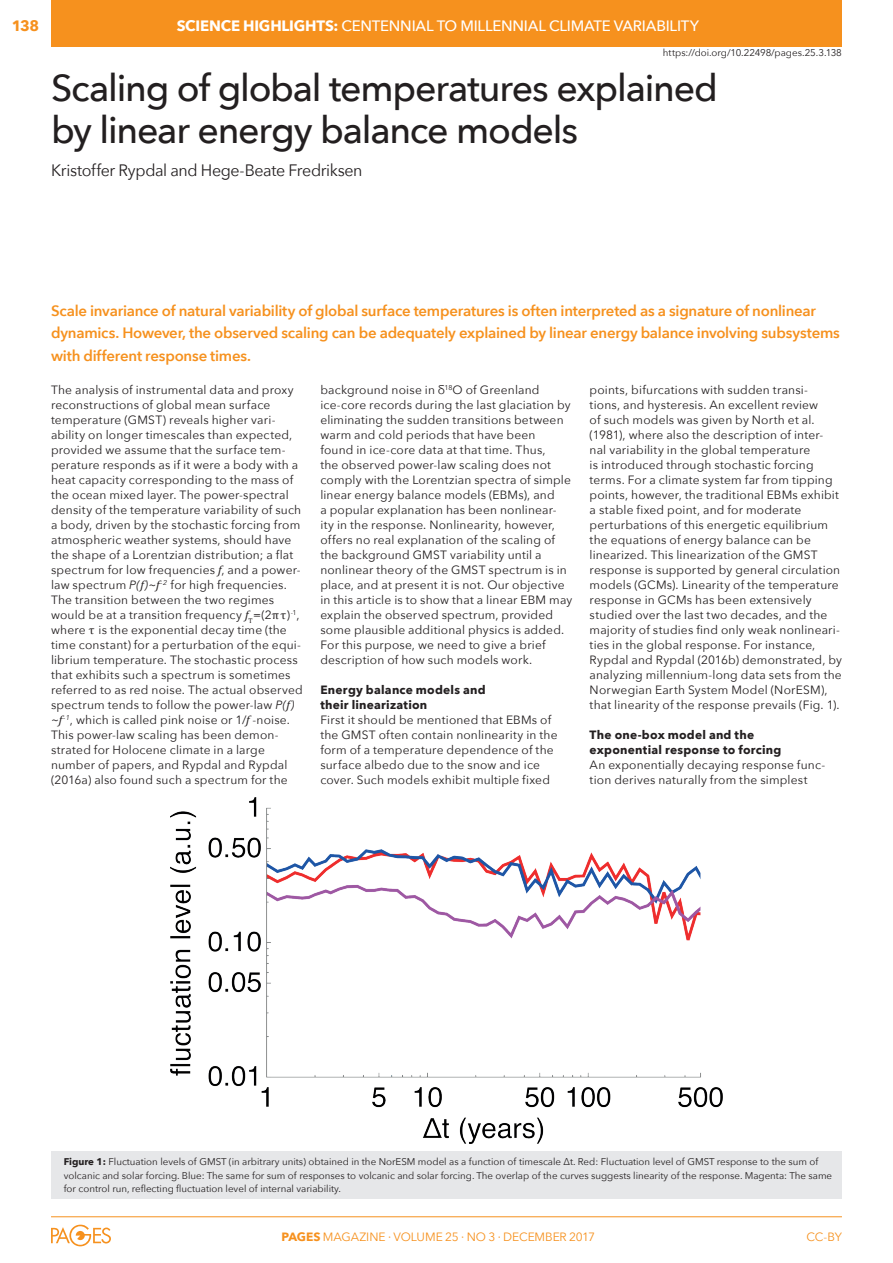
<style>
.page{position:relative;width:893px;height:1263px;background:#fff}
.page>*{position:absolute;margin:0;border:0;box-sizing:border-box;transform-origin:0 0}
.ARTICLE-Title{font:500 37.5px/42px "Avenir Next";letter-spacing:-.03em;color:#231f20}
.ARTICLE-Authors{font:16.5px "Avenir Next";letter-spacing:-.025em;color:#231f20}
.ARTICLE-Abstract{font:600 15px/22.5px "Avenir Next";letter-spacing:-.015em;color:#f6911e}
.HEADER-Title{font:500 15px "Avenir Next";letter-spacing:-.015em;color:#fff}
.PAGE_NUMBER{font:700 15px "Avenir Next";color:#f6911e}
._3col-text{font:12px/15px "Avenir Next";letter-spacing:.015em;color:#231f20}
._3col-subtitles{font:700 12px/15px "Avenir Next";letter-spacing:.02em;color:#231f20}
.t1{font:12px "Avenir Next";letter-spacing:-.01em;color:#f6911e}
.ARTICLE-Figure_Capti{font:9.75px/13.5px "Avenir Next";color:#231f20}
.DOI{font:9.75px "Avenir Next";letter-spacing:-.005em;color:#231f20}
.s1{font-weight:700}
.s2{font-family:"Cambria";font-style:italic}
.s3{font-style:italic}
.s4{font-family:"Cambria"}
</style>
<div class="page">
<hr style="left:51px;top:1216px;width:791px;height:1px;background:#f6911e">
<svg style="left:51px;top:1225px;width:60px;height:21px"></svg>
<div style="left:51px;top:0;width:791px;height:46px;background:#f6911e"></div>
<div style="left:51px;top:1151px;width:791px;height:48px;background:#e6e7e9"></div>
<img style="left:170px;top:798px;width:553px;height:346px">
<p class="PAGE_NUMBER" style="left:12px;top:13px;width:29px">138</p>
<p class="HEADER-Title" style="left:177px;top:13px;width:524px"><span class="s1">SCIENCE HIGHLIGHTS:</span> Centennial to millennial climate variability</p>
<p class="DOI" style="left:663px;top:45px;width:181px">https://doi.org/10.22498/pages.25.3.138</p>
<p class="ARTICLE-Title" style="left:51px;top:66px;width:668px">Scaling of global temperatures explained by linear energy balance models</p>
<p class="ARTICLE-Authors" style="left:51px;top:157px;width:313px">Kristoffer Rypdal and Hege-Beate Fredriksen</p>
<p class="ARTICLE-Abstract" style="left:51px;top:299px;width:790px">Scale invariance of natural variability of global surface temperatures is often interpreted as a signature of nonlinear dynamics. However, the observed scaling can be adequately explained by linear energy balance involving subsystems with different response times.</p>
<p class="_3col-text" style="left:51px;top:382px;width:253px">The analysis of instrumental data and proxy reconstructions of global mean surface temperature (GMST) reveals higher vari&shy;ability on longer timescales than expected, provided we assume that the surface tem&shy;perature responds as if it were a body with a heat capacity corresponding to the mass of the ocean mixed layer. The power-spectral density of the temperature variability of such a body, driven by the stochastic forcing from atmospheric weather systems, should have the shape of a Lorentzian distribution; a flat spectrum for low frequencies <span class="s2">f</span>, and a power&shy;law spectrum <span class="s3">P(</span><span class="s2">f</span><span class="s3">)~</span><span class="s2">f</span><sup>-2</sup> for high frequencies.<br>The transition between the two regimes would be at a transition frequency <span class="s2">f</span><sub>T</sub>=(2<span class="s4">πτ</span>)<sup>-1</sup>, where <span class="s4">τ</span> is the exponential decay time (the time constant) for a perturbation of the equi&shy;librium temperature. The stochastic process that exhibits such a spectrum is sometimes referred to as red noise. The actual observed spectrum tends to follow the power-law <span class="s3">P(</span><span class="s2">f</span><span class="s3">) ~</span><span class="s2">f</span><sup>-1</sup>, which is called pink noise or 1/<span class="s2">f</span> -noise.<br>This power-law scaling has been demon&shy;strated for Holocene climate in a large number of papers, and Rypdal and Rypdal (2016a) also found such a spectrum for the</p>
<p class="_3col-text" style="left:320px;top:382px;width:253px">background noise in δ<sup>18</sup>O of Greenland ice-core records during the last glaciation by eliminating the sudden transitions between warm and cold periods that have been<br>found in ice-core data at that time. Thus,<br>the observed power-law scaling does not comply with the Lorentzian spectra of simple linear energy balance models (EBMs), and<br>a popular explanation has been nonlinear&shy;ity in the response. Nonlinearity, however, offers no real explanation of the scaling of the background GMST variability until a nonlinear theory of the GMST spectrum is in place, and at present it is not. Our objective in this article is to show that a linear EBM may explain the observed spectrum, provided some plausible additional physics is added.<br>For this purpose, we need to give a brief description of how such models work.</p>
<p class="_3col-subtitles" style="left:320px;top:682px;width:167px">Energy balance models and their linearization</p>
<p class="_3col-text" style="left:320px;top:712px;width:239px">First it should be mentioned that EBMs of the GMST often contain nonlinearity in the form of a temperature dependence of the surface albedo due to the snow and ice cover. Such models exhibit multiple fixed</p>
<p class="_3col-text" style="left:590px;top:382px;width:254px">points, bifurcations with sudden transi-<br>tions, and hysteresis. An excellent review<br>of such models was given by North et al. (1981), where also the description of inter&shy;nal variability in the global temperature<br>is introduced through stochastic forcing terms. For a climate system far from tipping points, however, the traditional EB Ms exhibit a stable fixed point, and for moderate perturbations of this energetic equilibrium the equations of energy balance can be linearized. This linearization of the GMST response is supported by general circulation models (GCMs). Linearity of the temperature response in GCMs has been extensively studied over the last two decades, and the majority of studies find only weak nonlineari&shy;ties in the global response. For instance, Rypdal and Rypdal (2016b) demonstrated, by analyzing millennium-long data sets from the Norwegian Earth System Model (NorESM), that linearity of the response prevails (Fig. 1).</p>
<p class="_3col-subtitles" style="left:590px;top:727px;width:193px">The one-box model and the exponential response to forcing</p>
<p class="_3col-text" style="left:590px;top:757px;width:237px">An exponentially decaying response func&shy;tion derives naturally from the simplest</p>
<p class="ARTICLE-Figure_Capti" style="left:64px;top:1155px;width:770px"><span class="s1">Figure 1:</span> Fluctuation levels of GMST (in arbitrary units) obtained in the NorESM model as a function of timescale ∆t. Red: Fluctuation level of GMST response to the sum of volcanic and solar forcing. Blue: The same for sum of responses to volcanic and solar forcing. The overlap of the curves suggests linearity of the response. Magenta: The same for control run, reflecting fluctuation level of internal variability.</p>
<p class="t1" style="left:282px;top:1227px;width:315px"><span class="s1">PAGES</span> MAGAZINE ∙ VOLUME 25 ∙ NO 3 ∙ Decem ber 2017</p>
<p class="t1" style="left:807px;top:1227px;width:37px">CC-BY</p>
</div>
